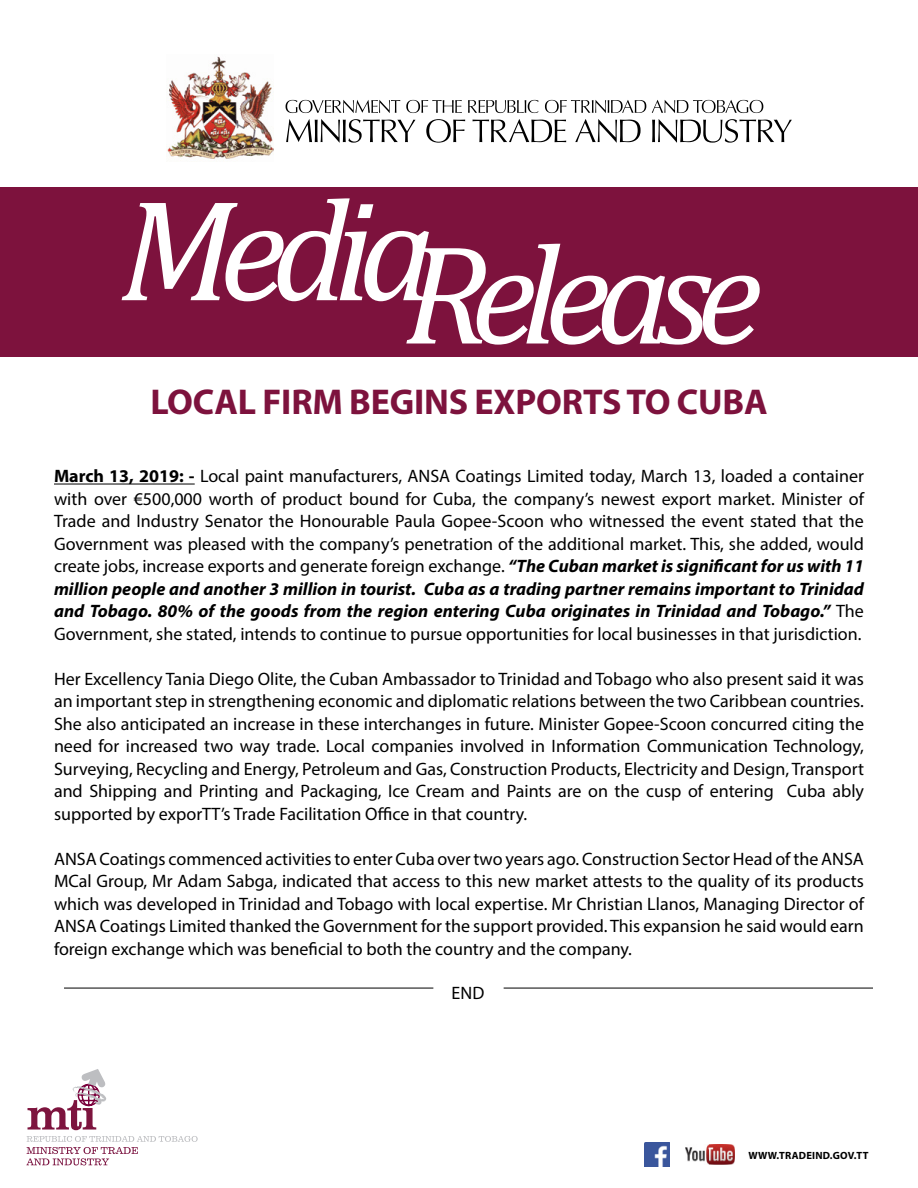
<style>
.page{position:relative;width:918px;height:1188px;background:#fff}
.page>*{position:absolute;margin:0;border:0;box-sizing:border-box;transform-origin:0 0}
.t1{font:italic 142.95px "Cambria";letter-spacing:-.1em;color:#fff}
.t2{font:700 36px "Myriad Pro";letter-spacing:-.005em;color:#7d123d}
.t3{font:18px/22.5px "Myriad Pro";color:#000;text-align:justify}
.t4{font:700 10.5px "Myriad Pro";letter-spacing:.02em;color:#000}
.s1{font-weight:700}
.s2{font-weight:700;font-style:italic}
</style>
<div class="page">
<img style="left:645px;top:1142px;width:24px;height:25px">
<svg style="left:26px;top:1136px;width:172px;height:29px"></svg>
<svg style="left:28px;top:1069px;width:78px;height:61px"></svg>
<img style="left:686px;top:1145px;width:48px;height:19px">
<img style="left:167px;top:56px;width:107px;height:103px">
<svg style="left:286px;top:100px;width:477px;height:13px"></svg>
<svg style="left:286px;top:119px;width:506px;height:24px"></svg>
<hr style="left:54px;top:484px;width:141px;height:1px;background:#000">
<div style="left:0;top:188px;width:918px;height:169px;background:#7d123d"></div>
<hr style="left:64px;top:988px;width:369px;height:1px;background:#000">
<hr style="left:504px;top:988px;width:369px;height:1px;background:#000">
<h1 class="t1" style="left:119px;top:194px;width:645px"><sup>Media</sup>Release</h1>
<h2 class="t2" style="left:150px;top:379px;width:619px">LOCAL FIRM BEGINS EXPORTS TO CUBA</h2>
<p class="t3" style="left:54px;top:465px;width:812px"><span class="s1">MARCH 13, 2019: -</span> Local paint manufacturers, ANSA Coatings Limited today, March 13, loaded a container with over €500,000 worth of product bound for Cuba, the company’s newest export market. Minister of Trade and Industry Senator the Honourable Paula Gopee-Scoon who witnessed the event stated that the Government was pleased with the company’s penetration of the additional market. This, she added, would create jobs, increase exports and generate foreign exchange. <span class="s2">“The Cuban market is significant for us with 11 million people and another 3 million in tourist. Cuba as a trading partner remains important to Trinidad and Tobago. 80% of the goods from the region entering Cuba originates in Trinidad and Tobago.”</span> The Government, she stated, intends to continue to pursue opportunities for local businesses in that jurisdiction.</p>
<p class="t3" style="left:54px;top:667px;width:812px">Her Excellency Tania Diego Olite, the Cuban Ambassador to Trinidad and Tobago who also present said it was an important step in strengthening economic and diplomatic relations between the two Caribbean countries.<br>She also anticipated an increase in these interchanges in future. Minister Gopee-Scoon concurred citing the need for increased two way trade. Local companies involved in Information Communication Technology, Surveying, Recycling and Energy, Petroleum and Gas, Construction Products, Electricity and Design, Transport and Shipping and Printing and Packaging, Ice Cream and Paints are on the cusp of entering Cuba ably supported by exporTT’s Trade Facilitation Office in that country.</p>
<p class="t3" style="left:54px;top:847px;width:812px">ANSA Coatings commenced activities to enter Cuba over two years ago. Construction Sector Head of the ANSA MCal Group, Mr Adam Sabga, indicated that access to this new market attests to the quality of its products which was developed in Trinidad and Tobago with local expertise. Mr Christian Llanos, Managing Director of ANSA Coatings Limited thanked the Government for the support provided. This expansion he said would earn foreign exchange which was beneficial to both the country and the company.</p>
<p class="t3" style="left:452px;top:982px;width:34px">END</p>
<p class="t4" style="left:749px;top:1149px;width:122px">WWW.TRADEIND.GOV.TT</p>
</div>
